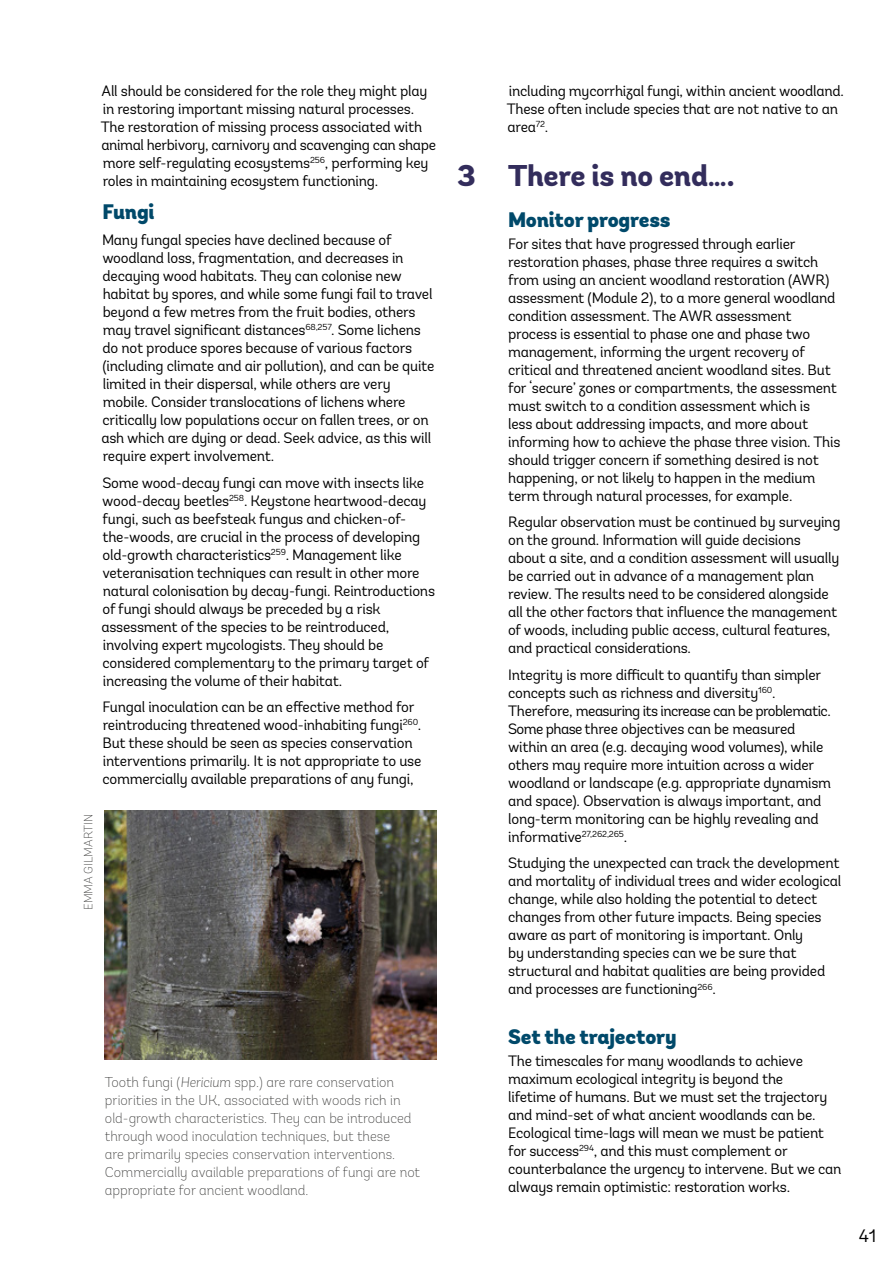
<style>
.page{position:relative;width:893px;height:1263px;background:#fff}
.page>*{position:absolute;margin:0;border:0;box-sizing:border-box;transform-origin:0 0}
.H2__Section_Head-Spi{font:800 30px "Andes";letter-spacing:-.01em;color:#332d5c}
.H3__Section_3_sub-he{font:900 21px "Andes";letter-spacing:-.01em;color:#00496a}
.P__Bodytext{font:900 21px "Andes";letter-spacing:-.01em;color:#00496a}
.t1{font:18px "Andes";color:#000}
.P__Bodytext-2{font:15px/18px "Andes";letter-spacing:-.015em;color:#000}
.Picture_captions{font:200 14.25px/18px "Andes";color:#3c3c3b}
.t2{font:200 12px "Andes";color:#3c3c3b}
.s1{font-style:italic}
</style>
<div class="page">
<img style="left:105px;top:810px;width:332px;height:250px">
<p class="P__Bodytext-2" style="left:101px;top:82px;width:337px">All should be considered for the role they might play in restoring important missing natural processes.<br>The restoration of missing process associated with animal herbivory, carnivory and scavenging can shape more self-regulating ecosystems<sup>256</sup>, performing key roles in maintaining ecosystem functioning.</p>
<p class="P__Bodytext" style="left:103px;top:198px;width:54px">Fungi</p>
<p class="P__Bodytext-2" style="left:101px;top:231px;width:335px">Many fungal species have declined because of woodland loss, fragmentation, and decreases in decaying wood habitats. They can colonise new habitat by spores, and while some fungi fail to travel beyond a few metres from the fruit bodies, others may travel significant distances<sup>68,257</sup>. Some lichens do not produce spores because of various factors (including climate and air pollution), and can be quite limited in their dispersal, while others are very mobile. Consider translocations of lichens where critically low populations occur on fallen trees, or on ash which are dying or dead. Seek advice, as this will require expert involvement.</p>
<p class="P__Bodytext-2" style="left:101px;top:474px;width:335px">Some wood-decay fungi can move with insects like wood-decay beetles<sup>258</sup>. Keystone heartwood-decay fungi, such as beefsteak fungus and chicken-of&shy;the-woods, are crucial in the process of developing old-growth characteristics<sup>259</sup>. Management like veteranisation techniques can result in other more natural colonisation by decay-fungi. Reintroductions of fungi should always be preceded by a risk assessment of the species to be reintroduced, involving expert mycologists. They should be considered complementary to the primary target of increasing the volume of their habitat.</p>
<p class="P__Bodytext-2" style="left:102px;top:698px;width:320px">Fungal inoculation can be an effective method for reintroducing threatened wood-inhabiting fungi<sup>260</sup>.<br>But these should be seen as species conservation interventions primarily. It is not appropriate to use commercially available preparations of any fungi,</p>
<p class="t2" style="left:81px;top:910px;width:97px;rotate:-90deg">EMMA GILMARTIN</p>
<p class="Picture_captions" style="left:105px;top:1073px;width:317px">Tooth fungi (<span class="s1">Hericium</span> spp.) are rare conservation priorities in the UK, associated with woods rich in old-growth characteristics. They can be introduced through wood inoculation techniques, but these<br>are primarily species conservation interventions.<br>Commercially available preparations of fungi are not appropriate for ancient woodland.</p>
<p class="P__Bodytext-2" style="left:507px;top:82px;width:339px">including mycorrhizal fungi, within ancient woodland.<br>These often include species that are not native to an area<sup>72</sup>.</p>
<h2 class="H2__Section_Head-Spi" style="left:457px;top:156px;width:279px">3 There is no end….</h2>
<h3 class="H3__Section_3_sub-he" style="left:508px;top:206px;width:164px">Monitor progress</h3>
<p class="P__Bodytext-2" style="left:508px;top:235px;width:334px">For sites that have progressed through earlier restoration phases, phase three requires a switch from using an ancient woodland restoration (AWR) assessment (Module 2), to a more general woodland condition assessment. The AWR assessment process is essential to phase one and phase two management, informing the urgent recovery of critical and threatened ancient woodland sites. But for ‘secure’ zones or compartments, the assessment must switch to a condition assessment which is<br>less about addressing impacts, and more about informing how to achieve the phase three vision. This should trigger concern if something desired is not happening, or not likely to happen in the medium term through natural processes, for example.</p>
<p class="P__Bodytext-2" style="left:508px;top:513px;width:334px">Regular observation must be continued by surveying on the ground. Information will guide decisions about a site, and a condition assessment will usually be carried out in advance of a management plan review. The results need to be considered alongside all the other factors that influence the management of woods, including public access, cultural features, and practical considerations.</p>
<p class="P__Bodytext-2" style="left:508px;top:666px;width:324px">Integrity is more difficult to quantify than simpler concepts such as richness and diversity<sup>160</sup>.<br>Therefore, measuring its increase can be problematic.<br>Some phase three objectives can be measured within an area (e.g. decaying wood volumes), while others may require more intuition across a wider woodland or landscape (e.g. appropriate dynamism and space). Observation is always important, and long-term monitoring can be highly revealing and informative<sup>27,262,265</sup>.</p>
<p class="P__Bodytext-2" style="left:508px;top:854px;width:335px">Studying the unexpected can track the development and mortality of individual trees and wider ecological change, while also holding the potential to detect changes from other future impacts. Being species aware as part of monitoring is important. Only<br>by understanding species can we be sure that structural and habitat qualities are being provided and processes are functioning<sup>266</sup>.</p>
<h3 class="H3__Section_3_sub-he" style="left:508px;top:1023px;width:170px">Set the trajectory</h3>
<p class="P__Bodytext-2" style="left:508px;top:1052px;width:335px">The timescales for many woodlands to achieve maximum ecological integrity is beyond the<br>lifetime of humans. But we must set the trajectory and mind-set of what ancient woodlands can be.<br>Ecological time-lags will mean we must be patient for success<sup>294</sup>, and this must complement or counterbalance the urgency to intervene. But we can always remain optimistic: restoration works.</p>
<p class="t1" style="left:859px;top:1225px;width:19px">41</p>
</div>
